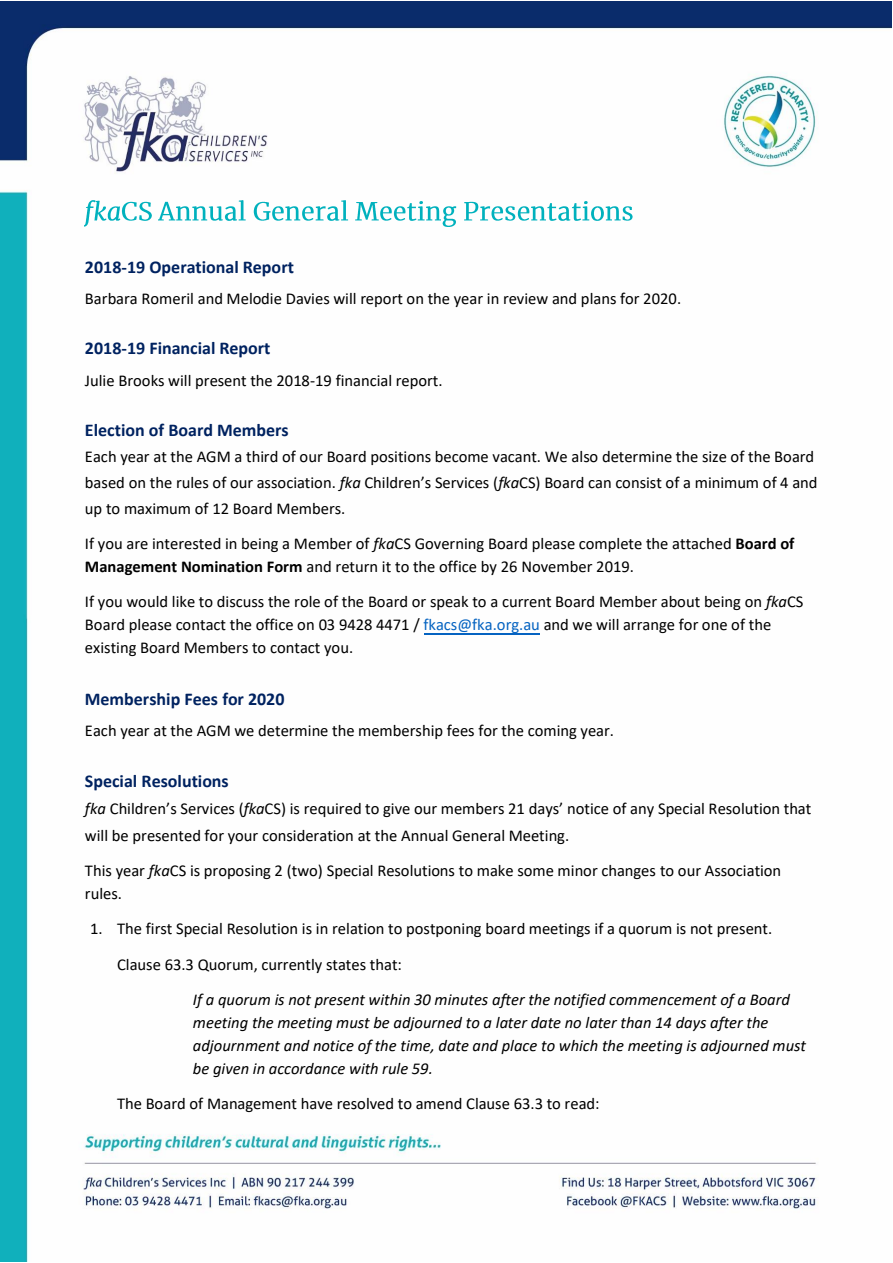
<style>
.page{position:relative;width:893px;height:1263px;background:#fff}
.page>*{position:absolute;margin:0;border:0;box-sizing:border-box;transform-origin:0 0}
.t1{font:700 18px "Calibri";color:#002260}
.t2{font:16.5px/25.7px "Calibri";color:#000}
.t3{font:italic 16.5px/23.1px "Calibri";color:#000}
.s1{font-style:italic}
.s2{font-weight:700}
.s3{color:#0563c1}
</style>
<div class="page">
<img style="left:1px;top:1px;width:891px;height:1260px">
<img style="left:85px;top:194px;width:36px;height:32px">
<img style="left:121px;top:194px;width:38px;height:32px">
<img style="left:159px;top:194px;width:488px;height:32px">
<hr style="left:424px;top:633px;width:116px;height:1px;background:#0563c1">
<p class="t1" style="left:85px;top:260px;width:211px">2018-19 Operational Report</p>
<p class="t2" style="left:85px;top:287px;width:598px">Barbara Romeril and Melodie Davies will report on the year in review and plans for 2020.</p>
<p class="t1" style="left:85px;top:341px;width:187px">2018-19 Financial Report</p>
<p class="t2" style="left:85px;top:369px;width:359px">Julie Brooks will present the 2018-19 financial report.</p>
<p class="t1" style="left:85px;top:423px;width:205px">Election of Board Members</p>
<p class="t2" style="left:85px;top:445px;width:734px">Each year at the AGM a third of our Board positions become vacant. We also determine the size of the Board based on the rules of our association. <span class="s1">fka</span> Children’s Services (<span class="s1">fka</span>CS) Board can consist of a minimum of 4 and up to maximum of 12 Board Members.</p>
<p class="t2" style="left:85px;top:533px;width:711px;line-height:23.2px">If you are interested in being a Member of <span class="s1">fka</span>CS Governing Board please complete the attached <span class="s2">Board of<br>Management Nomination Form</span> and return it to the office by 26 November 2019.</p>
<p class="t2" style="left:85px;top:591px;width:720px;line-height:23.1px">If you would like to discuss the role of the Board or speak to a current Board Member about being on <span class="s1">fka</span>CS<br>Board please contact the office on 03 9428 4471 / <span class="s3">fkacs@fka.org.au</span> and we will arrange for one of the existing Board Members to contact you.</p>
<p class="t1" style="left:85px;top:691px;width:201px">Membership Fees for 2020</p>
<p class="t2" style="left:85px;top:719px;width:531px">Each year at the AGM we determine the membership fees for the coming year.</p>
<p class="t1" style="left:85px;top:773px;width:145px">Special Resolutions</p>
<p class="t2" style="left:85px;top:796px;width:728px;line-height:26.8px"><span class="s1">fka</span> Children’s Services (<span class="s1">fka</span>CS) is required to give our members 21 days’ notice of any Special Resolution that will be presented for your consideration at the Annual General Meeting.</p>
<p class="t2" style="left:85px;top:860px;width:698px;line-height:23.2px">This year <span class="s1">fka</span>CS is proposing 2 (two) Special Resolutions to make some minor changes to our Association rules.</p>
<p class="t2" style="left:90px;top:917px;width:684px">1. The first Special Resolution is in relation to postponing board meetings if a quorum is not present.</p>
<p class="t2" style="left:117px;top:953px;width:287px">Clause 63.3 Quorum, currently states that:</p>
<p class="t3" style="left:193px;top:989px;width:615px">If a quorum is not present within 30 minutes after the notified commencement of a Board meeting the meeting must be adjourned to a later date no later than 14 days after the adjournment and notice of the time, date and place to which the meeting is adjourned must be given in accordance with rule 59.</p>
<p class="t2" style="left:117px;top:1092px;width:484px">The Board of Management have resolved to amend Clause 63.3 to read:</p>
</div>
